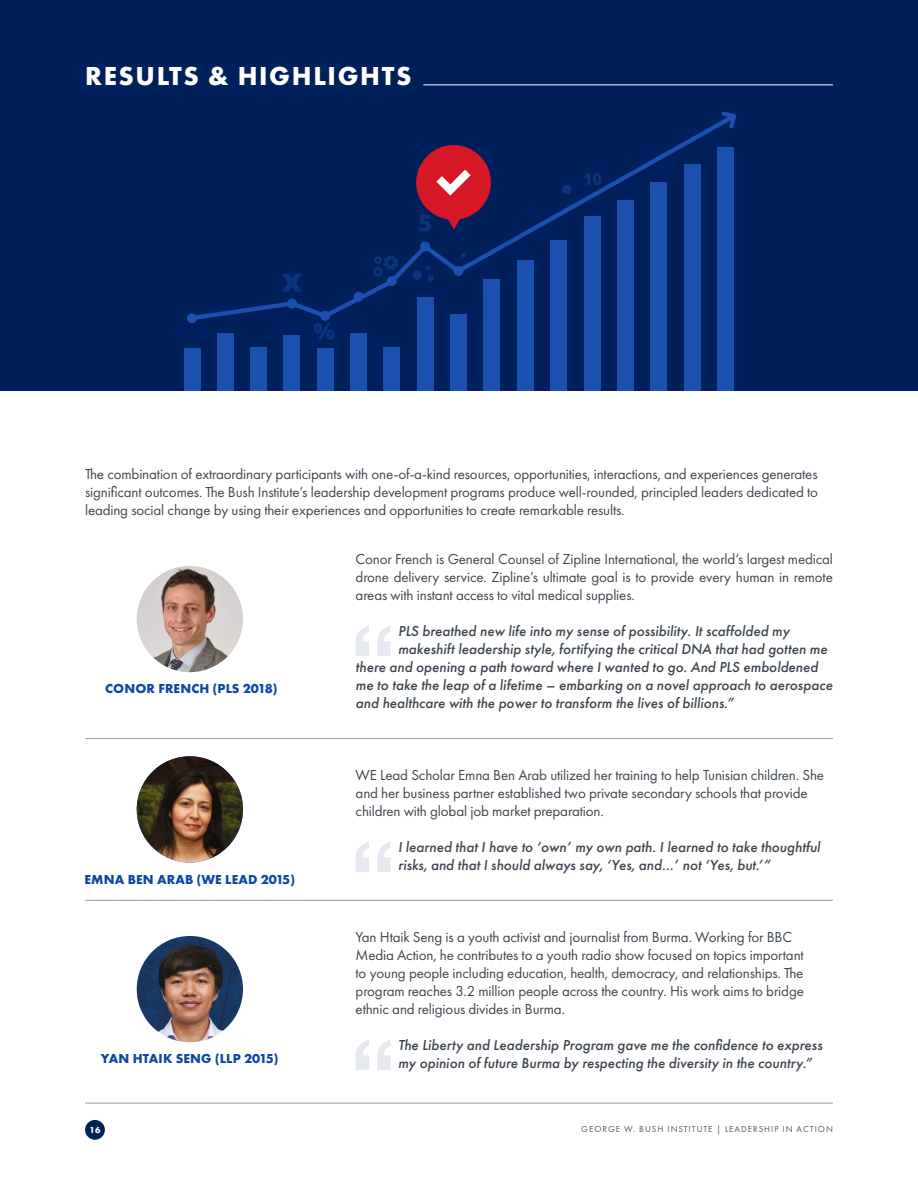
<style>
.page{position:relative;width:918px;height:1188px;background:#fff}
.page>*{position:absolute;margin:0;border:0;box-sizing:border-box;transform-origin:0 0}
.t1{font:700 27px "Futura PT";letter-spacing:.06em;color:#fff}
.t2{font:15px/18px "Futura PT";letter-spacing:-.01em;color:#3d4751;text-align:justify}
.t3{font:italic 500 15px/18px "Futura PT";color:#3d4751}
.t4{font:700 13.5px "Futura PT";letter-spacing:.01em;color:#0d47a5}
.t5{font:9px "Futura PT";letter-spacing:.11em;color:#525a63}
.t6{font:700 9px "Futura PT";color:#fff}
</style>
<div class="page">
<hr style="left:85px;top:1103px;width:748px;height:1px;background:#9d9d9c">
<div style="left:85px;top:1120px;width:20px;height:20px;background:#00215c;border-radius:50%"></div>
<div style="left:0;top:0;width:918px;height:391px;background:#00205c"></div>
<div style="left:317px;top:349px;width:17px;height:42px;background:#1a50af"></div>
<div style="left:350px;top:333px;width:17px;height:58px;background:#1a50af"></div>
<div style="left:384px;top:347px;width:16px;height:44px;background:#1a50af"></div>
<div style="left:417px;top:297px;width:16px;height:94px;background:#1a50af"></div>
<div style="left:450px;top:314px;width:17px;height:77px;background:#1a50af"></div>
<div style="left:184px;top:349px;width:16px;height:42px;background:#1a50af"></div>
<div style="left:217px;top:333px;width:17px;height:58px;background:#1a50af"></div>
<div style="left:250px;top:347px;width:17px;height:44px;background:#1a50af"></div>
<div style="left:284px;top:335px;width:16px;height:56px;background:#1a50af"></div>
<div style="left:483px;top:280px;width:17px;height:111px;background:#1a50af"></div>
<div style="left:517px;top:260px;width:16px;height:131px;background:#1a50af"></div>
<div style="left:550px;top:240px;width:17px;height:151px;background:#1a50af"></div>
<div style="left:584px;top:216px;width:17px;height:175px;background:#1a50af"></div>
<div style="left:617px;top:200px;width:17px;height:191px;background:#1a50af"></div>
<div style="left:651px;top:183px;width:16px;height:208px;background:#1a50af"></div>
<div style="left:684px;top:164px;width:16px;height:227px;background:#1a50af"></div>
<div style="left:718px;top:147px;width:16px;height:244px;background:#1a50af"></div>
<svg style="left:314px;top:323px;width:21px;height:17px"></svg>
<svg style="left:187px;top:122px;width:532px;height:201px"></svg>
<svg style="left:719px;top:111px;width:17px;height:18px"></svg>
<div style="left:287px;top:299px;width:10px;height:9px;background:#1a50af;border-radius:50%"></div>
<div style="left:187px;top:313px;width:10px;height:10px;background:#1a50af;border-radius:50%"></div>
<svg style="left:351px;top:289px;width:15px;height:15px"></svg>
<div style="left:387px;top:276px;width:10px;height:10px;background:#1a50af;border-radius:50%"></div>
<div style="left:420px;top:242px;width:10px;height:10px;background:#1a50af;border-radius:50%"></div>
<div style="left:454px;top:266px;width:9px;height:10px;background:#1a50af;border-radius:50%"></div>
<div style="left:320px;top:311px;width:10px;height:10px;background:#1a50af;border-radius:50%"></div>
<svg style="left:356px;top:626px;width:35px;height:30px"></svg>
<svg style="left:356px;top:842px;width:35px;height:30px"></svg>
<svg style="left:356px;top:1040px;width:35px;height:30px"></svg>
<hr style="left:423px;top:84px;width:410px;height:1px;background:#fff">
<img style="left:137px;top:566px;width:106px;height:106px;border-radius:53px">
<img style="left:137px;top:756px;width:106px;height:107px;border-radius:53px">
<img style="left:137px;top:936px;width:106px;height:106px;border-radius:53px">
<hr style="left:85px;top:738px;width:748px;height:1px;background:#9d9d9c">
<hr style="left:85px;top:900px;width:748px;height:1px;background:#9d9d9c">
<h1 class="t1" style="left:85px;top:59px;width:328px">RESULTS &amp; HIGHLIGHTS</h1>
<p class="t2" style="left:85px;top:465px;width:735px">The combination of extraordinary participants with one-of-a-kind resources, opportunities, interactions, and experiences generates significant outcomes. The Bush Institute’s leadership development programs produce well-rounded, principled leaders dedicated to leading social change by using their experiences and opportunities to create remarkable results.</p>
<p class="t4" style="left:105px;top:680px;width:174px">CONOR FRENCH (PLS 2018)</p>
<p class="t4" style="left:85px;top:871px;width:212px">EMNA BEN ARAB (WE LEAD 2015)</p>
<p class="t4" style="left:101px;top:1050px;width:179px">YAN HTAIK SENG (LLP 2015)</p>
<p class="t2" style="left:356px;top:549px;width:479px">Conor French is General Counsel of Zipline International, the world’s largest medical drone delivery service. Zipline’s ultimate goal is to provide every human in remote areas with instant access to vital medical supplies.</p>
<p class="t3" style="left:398px;top:622px;width:393px">PLS breathed new life into my sense of possibility. It scaffolded my</p>
<p class="t3" style="left:398px;top:640px;width:431px">makeshift leadership style, fortifying the critical DNA that had gotten me</p>
<p class="t3" style="left:356px;top:658px;width:464px">there and opening a path toward where I wanted to go. And PLS emboldened</p>
<p class="t3" style="left:356px;top:676px;width:479px">me to take the leap of a lifetime – embarking on a novel approach to aerospace</p>
<p class="t3" style="left:356px;top:694px;width:380px">and healthcare with the power to transform the lives of billions.”</p>
<p class="t2" style="left:356px;top:765px;width:470px;text-align:left">WE Lead Scholar Emna Ben Arab utilized her training to help Tunisian children. She and her business partner established two private secondary schools that provide children with global job market preparation.</p>
<p class="t3" style="left:398px;top:838px;width:424px">I learned that I have to ‘own’ my own path. I learned to take thoughtful risks, and that I should always say, ‘Yes, and…’ not ‘Yes, but.’”</p>
<p class="t2" style="left:356px;top:927px;width:450px;text-align:left">Yan Htaik Seng is a youth activist and journalist from Burma. Working for BBC Media Action, he contributes to a youth radio show focused on topics important to young people including education, health, democracy, and relationships. The program reaches 3.2 million people across the country. His work aims to bridge ethnic and religious divides in Burma.</p>
<p class="t3" style="left:398px;top:1036px;width:426px">The Liberty and Leadership Program gave me the confidence to express my opinion of future Burma by respecting the diversity in the country.”</p>
<p class="t6" style="left:89px;top:1124px;width:12px">16</p>
<p class="t5" style="left:581px;top:1123px;width:253px">GEORGE W. BUSH INSTITUTE | LEADERSHIP IN ACTION</p>
</div>
